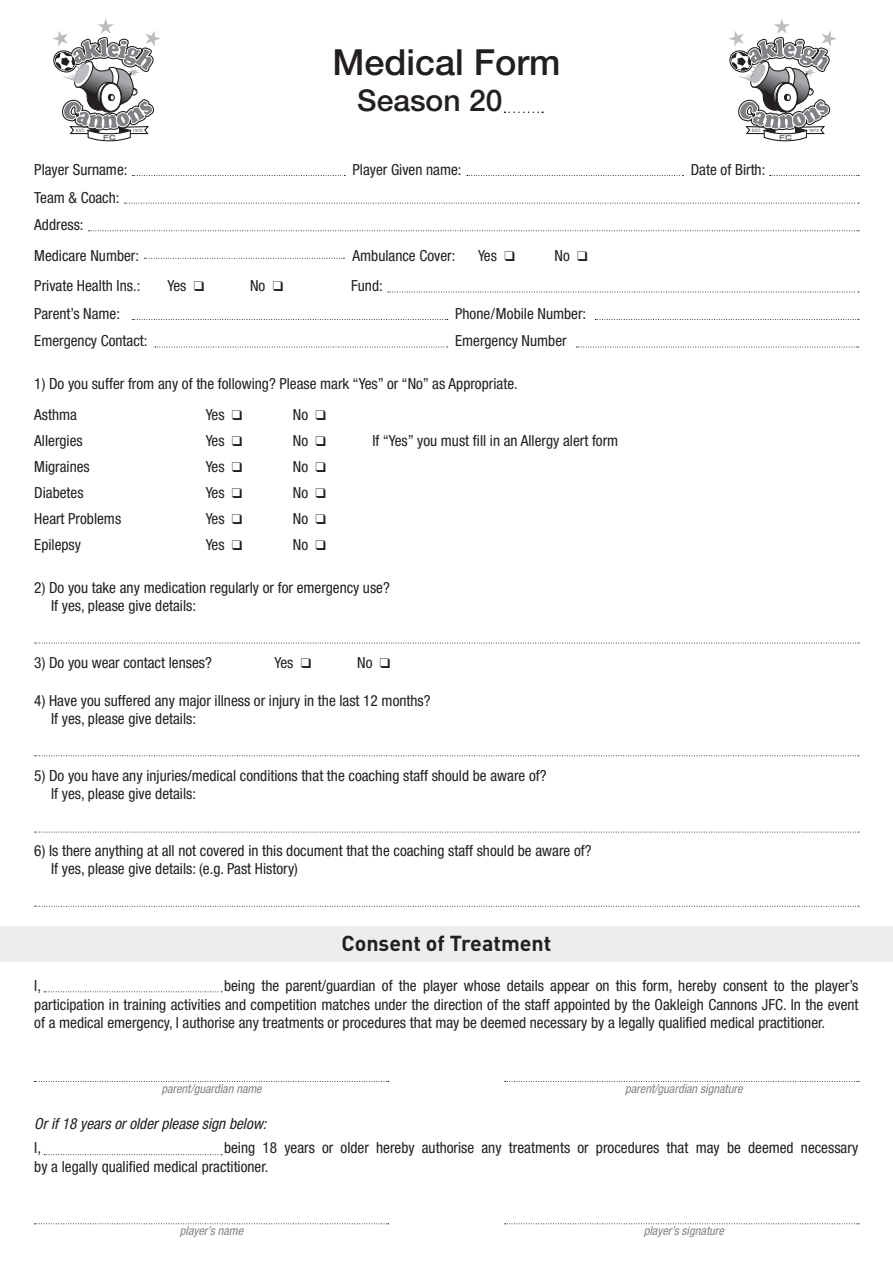
<style>
.page{position:relative;width:893px;height:1263px;background:#fff}
.page>*{position:absolute;margin:0;border:0;box-sizing:border-box;transform-origin:0 0}
.t1{font:500 36px "Helvetica Neue";color:#231f20}
.t2{font:500 30px "Helvetica Neue";color:#231f20}
.t3{font:700 21.45px "DIN";color:#231f20}
.t4{font:condensed 15.3px/18.3px "Helvetica Neue";color:#231f20}
.t5{font:italic condensed 15.3px "Helvetica Neue";color:#231f20}
.t6{font:italic condensed 12.3px "Helvetica Neue";color:#808285}
.t7{font:700 4.5px "Swiss 721 BT";color:#808285}
</style>
<div class="page">
<div style="left:0;top:926px;width:893px;height:35px;background:#ededee"></div>
<svg style="left:504px;top:112px;width:39px;height:1px"></svg>
<svg style="left:53px;top:19px;width:108px;height:123px"></svg>
<svg style="left:132px;top:175px;width:213px;height:1px"></svg>
<svg style="left:467px;top:175px;width:216px;height:1px"></svg>
<svg style="left:770px;top:175px;width:89px;height:1px"></svg>
<svg style="left:124px;top:203px;width:735px;height:1px"></svg>
<svg style="left:89px;top:230px;width:770px;height:1px"></svg>
<svg style="left:144px;top:258px;width:200px;height:1px"></svg>
<svg style="left:388px;top:292px;width:471px;height:1px"></svg>
<svg style="left:132px;top:319px;width:316px;height:1px"></svg>
<svg style="left:155px;top:347px;width:293px;height:1px"></svg>
<svg style="left:595px;top:319px;width:264px;height:1px"></svg>
<svg style="left:576px;top:347px;width:283px;height:1px"></svg>
<svg style="left:35px;top:643px;width:824px;height:1px"></svg>
<svg style="left:35px;top:755px;width:824px;height:1px"></svg>
<svg style="left:35px;top:832px;width:824px;height:1px"></svg>
<svg style="left:35px;top:906px;width:824px;height:1px"></svg>
<svg style="left:34px;top:1081px;width:355px;height:1px"></svg>
<svg style="left:505px;top:1081px;width:354px;height:1px"></svg>
<svg style="left:34px;top:1223px;width:355px;height:1px"></svg>
<svg style="left:505px;top:1223px;width:354px;height:1px"></svg>
<svg style="left:44px;top:991px;width:178px;height:1px"></svg>
<svg style="left:44px;top:1154px;width:178px;height:1px"></svg>
<svg style="left:729px;top:19px;width:108px;height:123px"></svg>
<h1 class="t1" style="left:332px;top:41px;width:230px">Medical Form</h1>
<h2 class="t2" style="left:357px;top:82px;width:147px">Season 20</h2>
<p class="t7" style="left:76px;top:128px;width:11px">EST.</p>
<p class="t7" style="left:133px;top:128px;width:12px">1972</p>
<p class="t4" style="left:34px;top:160px;width:95px">Player Surname:</p>
<p class="t4" style="left:353px;top:160px;width:110px">Player Given name:</p>
<p class="t4" style="left:691px;top:160px;width:76px">Date of Birth:</p>
<p class="t4" style="left:34px;top:183px;width:87px;line-height:27.6px">Team &amp; Coach:<br>Address:</p>
<p class="t4" style="left:34px;top:246px;width:106px">Medicare Number:</p>
<p class="t4" style="left:353px;top:246px;width:104px">Ambulance Cover:</p>
<p class="t4" style="left:478px;top:246px;width:38px">Yes ❑</p>
<p class="t4" style="left:555px;top:246px;width:35px">No ❑</p>
<p class="t4" style="left:34px;top:277px;width:108px">Private Health Ins.:</p>
<p class="t4" style="left:167px;top:277px;width:38px">Yes ❑</p>
<p class="t4" style="left:250px;top:277px;width:35px">No ❑</p>
<p class="t4" style="left:351px;top:277px;width:33px">Fund:</p>
<p class="t4" style="left:34px;top:304px;width:87px">Parent’s Name:</p>
<p class="t4" style="left:455px;top:304px;width:133px">Phone/Mobile Number:</p>
<p class="t4" style="left:34px;top:332px;width:115px">Emergency Contact:</p>
<p class="t4" style="left:455px;top:332px;width:113px">Emergency Number</p>
<p class="t4" style="left:34px;top:368px;width:485px;line-height:30.6px">1) Do you suffer from any of the following? Please mark “Yes” or “No” as Appropriate.<br>Asthma</p>
<p class="t7" style="left:752px;top:128px;width:11px">EST.</p>
<p class="t7" style="left:809px;top:128px;width:12px">1972</p>
<p class="t4" style="left:206px;top:405px;width:38px">Yes ❑</p>
<p class="t4" style="left:293px;top:405px;width:35px">No ❑</p>
<p class="t4" style="left:34px;top:431px;width:50px">Allergies</p>
<p class="t4" style="left:206px;top:431px;width:38px">Yes ❑</p>
<p class="t4" style="left:293px;top:431px;width:35px">No ❑</p>
<p class="t4" style="left:372px;top:431px;width:247px">If “Yes” you must fill in an Allergy alert form</p>
<p class="t4" style="left:34px;top:457px;width:57px">Migraines</p>
<p class="t4" style="left:206px;top:457px;width:38px">Yes ❑</p>
<p class="t4" style="left:293px;top:457px;width:35px">No ❑</p>
<p class="t4" style="left:34px;top:483px;width:51px">Diabetes</p>
<p class="t4" style="left:206px;top:483px;width:38px">Yes ❑</p>
<p class="t4" style="left:293px;top:483px;width:35px">No ❑</p>
<p class="t4" style="left:34px;top:509px;width:88px">Heart Problems</p>
<p class="t4" style="left:206px;top:509px;width:38px">Yes ❑</p>
<p class="t4" style="left:293px;top:509px;width:35px">No ❑</p>
<p class="t4" style="left:34px;top:535px;width:48px">Epilepsy</p>
<p class="t4" style="left:206px;top:535px;width:38px">Yes ❑</p>
<p class="t4" style="left:293px;top:535px;width:35px">No ❑</p>
<p class="t4" style="left:51px;top:578px;width:340px;text-indent:-17px">2) Do you take any medication regularly or for emergency use?<br>If yes, please give details:</p>
<p class="t4" style="left:34px;top:653px;width:179px">3) Do you wear contact lenses?</p>
<p class="t4" style="left:275px;top:653px;width:38px">Yes ❑</p>
<p class="t4" style="left:357px;top:653px;width:35px">No ❑</p>
<p class="t4" style="left:51px;top:691px;width:381px;text-indent:-17px">4) Have you suffered any major illness or injury in the last 12 months?<br>If yes, please give details:</p>
<p class="t4" style="left:51px;top:766px;width:497px;text-indent:-17px">5) Do you have any injuries/medical conditions that the coaching staff should be aware of?<br>If yes, please give details:</p>
<p class="t4" style="left:51px;top:841px;width:542px;text-indent:-17px">6) Is there anything at all not covered in this document that the coaching staff should be aware of?<br>If yes, please give details: (e.g. Past History)</p>
<h3 class="t3" style="left:341px;top:929px;width:211px">Consent of Treatment</h3>
<p class="t4" style="left:34px;top:976px;width:826px;text-align:justify;text-indent:190px">being the parent/guardian of the player whose details appear on this form, hereby consent to the player’s participation in training activities and competition matches under the direction of the staff appointed by the Oakleigh Cannons JFC. In the event of a medical emergency, I authorise any treatments or procedures that may be deemed necessary by a legally qualified medical practitioner.</p>
<p class="t4" style="left:34px;top:976px;width:8px">I,</p>
<p class="t6" style="left:161px;top:1081px;width:102px">parent/guardian name</p>
<p class="t6" style="left:625px;top:1081px;width:119px">parent/guardian signature</p>
<p class="t5" style="left:34px;top:1115px;width:234px">Or if 18 years or older please sign below:</p>
<p class="t4" style="left:34px;top:1139px;width:8px">I,</p>
<p class="t4" style="left:34px;top:1139px;width:825px;text-indent:190px">being 18 years or older hereby authorise any treatments or procedures that may be deemed necessary by a legally qualified medical practitioner.</p>
<p class="t6" style="left:180px;top:1224px;width:65px">player’s name</p>
<p class="t6" style="left:644px;top:1224px;width:82px">player’s signature</p>
</div>
